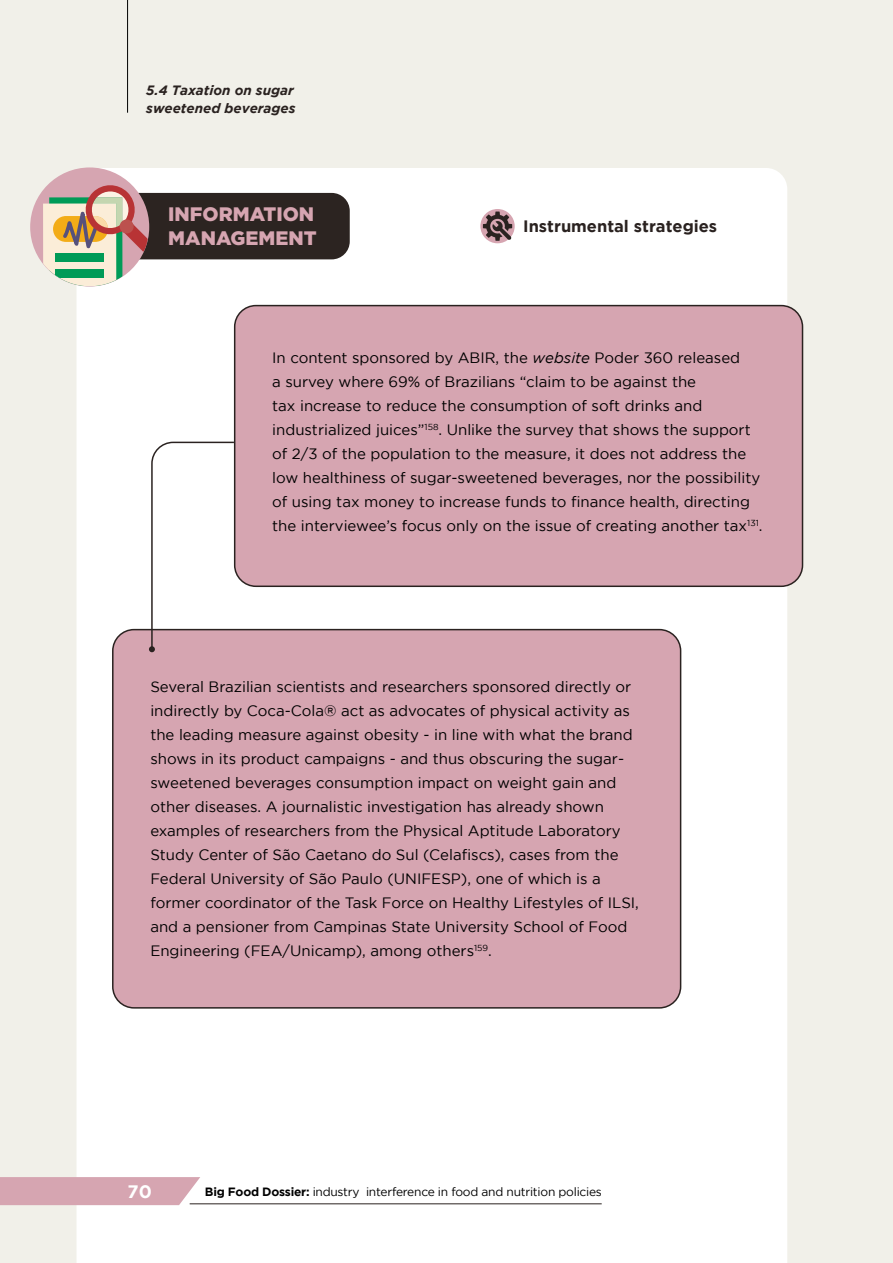
<style>
.page{position:relative;width:893px;height:1263px;background:#f1f0e9}
.page>*{position:absolute;margin:0;border:0;box-sizing:border-box;transform-origin:0 0}
.t1{font:900 19.5px/24px "Gotham";color:#d6a5b1}
.t2{font:700 18px "Gotham";color:#fff}
.t3{font:700 16.5px "Gotham";color:#2a2220}
.t4{font:15px/24px "Gotham";color:#000}
.t5{font:italic 700 13.5px/18px "Gotham";color:#2a2220}
.t6{font:12px "Gotham";letter-spacing:-.02em;color:#000}
.s1{font-style:italic}
.s2{font-weight:700}
</style>
<div class="page">
<div style="left:77px;top:168px;width:710px;height:1095px;background:#fff"></div>
<div style="left:93px;top:193px;width:257px;height:66px;background:#2c2421;border-radius:18px"></div>
<svg style="left:480px;top:209px;width:35px;height:34px"></svg>
<svg style="left:483px;top:212px;width:29px;height:29px"></svg>
<div style="left:30px;top:167px;width:119px;height:120px;background:#d6a5b1;border-radius:50%"></div>
<div style="left:235px;top:306px;width:567px;height:280px;background:#d6a5b1;border-radius:21px"></div>
<div style="left:234px;top:305px;width:569px;height:282px;border:2px solid #2a2220;border-radius:21px"></div>
<div style="left:113px;top:630px;width:568px;height:378px;background:#d6a5b1;border-radius:21px"></div>
<div style="left:112px;top:629px;width:569px;height:379px;border:2px solid #2a2220;border-radius:21px"></div>
<svg style="left:49px;top:197px;width:73px;height:89px"></svg>
<svg style="left:43px;top:203px;width:73px;height:83px;background:#f0ead5"></svg>
<div style="left:53px;top:216px;width:55px;height:26px;background:#f3ac17;border-radius:13px"></div>
<div style="left:56px;top:253px;width:48px;height:8px;background:#009b57"></div>
<div style="left:56px;top:269px;width:48px;height:9px;background:#009b57"></div>
<svg style="left:62px;top:183px;width:87px;height:71px"></svg>
<svg style="left:149px;top:441px;width:86px;height:211px;background:#f3eeef"></svg>
<div style="left:0;top:1177px;width:200px;height:28px;background:#d6a5b1"></div>
<hr style="left:127px;top:0;width:1px;height:113px;background:#000">
<hr style="left:190px;top:1203px;width:412px;height:1px;background:#2a2220">
<p class="t5" style="left:146px;top:81px;width:151px">5.4 Taxation on sugar sweetened beverages</p>
<h1 class="t1" style="left:168px;top:202px;width:150px">INFORMATION<br>MANAGEMENT</h1>
<p class="t3" style="left:523px;top:216px;width:196px">Instrumental strategies</p>
<p class="t4" style="left:272px;top:346px;width:492px">In content sponsored by ABIR, the <span class="s1">website</span> Poder 360 released<br>a survey where 69% of Brazilians “claim to be against the<br>tax increase to reduce the consumption of soft drinks and industrialized juices”<sup>158</sup>. Unlike the survey that shows the support of 2/3 of the population to the measure, it does not address the low healthiness of sugar-sweetened beverages, nor the possibility of using tax money to increase funds to finance health, directing the interviewee’s focus only on the issue of creating another tax<sup>131</sup>.</p>
<p class="t4" style="left:150px;top:675px;width:490px">Several Brazilian scientists and researchers sponsored directly or indirectly by Coca-Cola® act as advocates of physical activity as the leading measure against obesity - in line with what the brand shows in its product campaigns - and thus obscuring the sugar&shy;sweetened beverages consumption impact on weight gain and other diseases. A journalistic investigation has already shown examples of researchers from the Physical Aptitude Laboratory Study Center of São Caetano do Sul (Celafiscs), cases from the Federal University of São Paulo (UNIFESP), one of which is a former coordinator of the Task Force on Healthy Lifestyles of ILSI, and a pensioner from Campinas State University School of Food Engineering (FEA/Unicamp), among others<sup>159</sup>.</p>
<p class="t2" style="left:128px;top:1181px;width:26px">70</p>
<p class="t6" style="left:205px;top:1184px;width:398px"><span class="s2">Big Food Dossier:</span> industry interference in food and nutrition policies</p>
</div>
